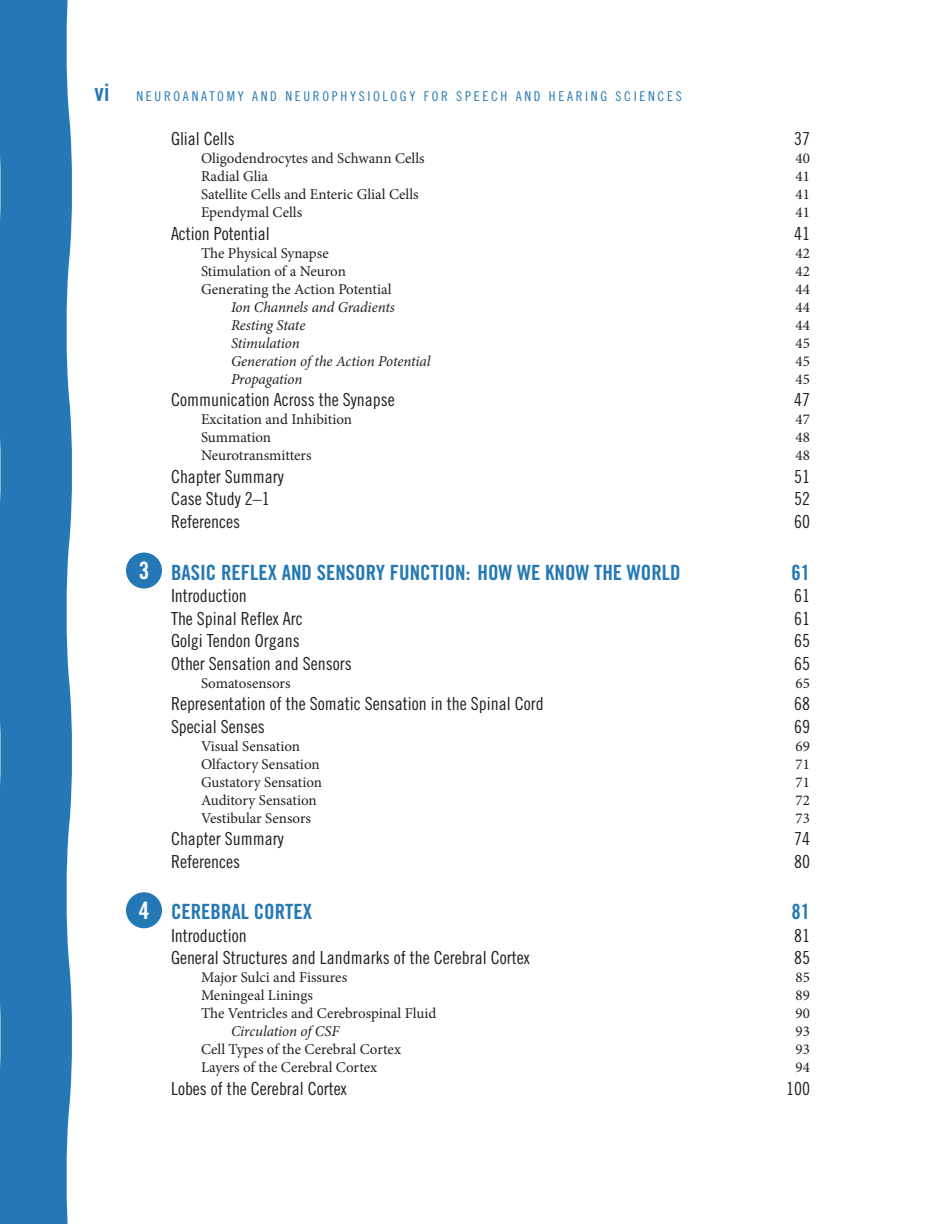
<style>
.page{position:relative;width:936px;height:1224px;background:#fff}
.page>*{position:absolute;margin:0;border:0;box-sizing:border-box;transform-origin:0 0}
.t1{font:24px "Trade Gothic Bold Cond Twenty";color:#2378b5}
.t2{font:21px "Trade Gothic Bold Cond Twenty";color:#2378b5}
.t3{font:18px "Trade Gothic Cond Eighteen";color:#231f20}
.t4{font:15px "Minion Pro";color:#231f20}
.t5{font:italic 15px "Minion Pro";letter-spacing:-.01em;color:#231f20}
.t6{font:13.5px "Trade Gothic Cond Eighteen";letter-spacing:.2em;color:#2378b5}
.s1{font-family:"Trade Gothic Cond Eighteen";font-size:13.5px}
.s2{font-size:24px;color:#fff}
</style>
<div class="page">
<div style="left:0;top:0;width:72px;height:1224px;background:#2378b5"></div>
<div style="left:126px;top:553px;width:36px;height:36px;background:#2378b5;border-radius:50%"></div>
<div style="left:126px;top:892px;width:36px;height:36px;background:#2378b5;border-radius:50%"></div>
<h1 class="t1" style="left:94px;top:78px;width:27px">VI <span class="s1">N</span></h1>
<p class="t6" style="left:146px;top:88px;width:354px">eur oanatomy and N eur oph ysi ology for Speech</p>
<p class="t6" style="left:516px;top:88px;width:166px">and Heari ng Sci enc es</p>
<p class="t3" style="left:171px;top:128px;width:65px">Glial Cells</p>
<p class="t3" style="left:794px;top:128px;width:17px">37</p>
<p class="t4" style="left:201px;top:148px;width:225px">Oligodendrocytes and Schwann Cells</p>
<p class="t4" style="left:796px;top:148px;width:16px">40</p>
<p class="t4" style="left:201px;top:166px;width:69px">Radial Glia</p>
<p class="t4" style="left:796px;top:166px;width:16px">41</p>
<p class="t4" style="left:201px;top:184px;width:219px">Satellite Cells and Enteric Glial Cells</p>
<p class="t4" style="left:796px;top:184px;width:16px">41</p>
<p class="t4" style="left:201px;top:202px;width:103px">Ependymal Cells</p>
<p class="t4" style="left:796px;top:202px;width:16px">41</p>
<p class="t3" style="left:171px;top:223px;width:100px">Action Potential</p>
<p class="t3" style="left:794px;top:223px;width:17px">41</p>
<p class="t4" style="left:201px;top:243px;width:129px">The Physical Synapse</p>
<p class="t4" style="left:796px;top:243px;width:16px">42</p>
<p class="t4" style="left:201px;top:261px;width:146px">Stimulation of a Neuron</p>
<p class="t4" style="left:796px;top:261px;width:16px">42</p>
<p class="t4" style="left:201px;top:279px;width:192px">Generating the Action Potential</p>
<p class="t4" style="left:796px;top:279px;width:16px">44</p>
<p class="t5" style="left:231px;top:297px;width:165px">Ion Channels and Gradients</p>
<p class="t4" style="left:796px;top:297px;width:16px">44</p>
<p class="t5" style="left:231px;top:315px;width:76px">Resting State</p>
<p class="t4" style="left:796px;top:315px;width:16px">44</p>
<p class="t5" style="left:231px;top:333px;width:70px">Stimulation</p>
<p class="t4" style="left:796px;top:333px;width:16px">45</p>
<p class="t5" style="left:231px;top:351px;width:201px">Generation of the Action Potential</p>
<p class="t4" style="left:796px;top:351px;width:16px">45</p>
<p class="t5" style="left:231px;top:369px;width:73px">Propagation</p>
<p class="t4" style="left:796px;top:369px;width:16px">45</p>
<p class="t3" style="left:171px;top:389px;width:225px">Communication Across the Synapse</p>
<p class="t3" style="left:794px;top:389px;width:17px">47</p>
<p class="t4" style="left:201px;top:409px;width:153px">Excitation and Inhibition</p>
<p class="t4" style="left:796px;top:409px;width:16px">47</p>
<p class="t4" style="left:201px;top:427px;width:72px">Summation</p>
<p class="t4" style="left:796px;top:427px;width:16px">48</p>
<p class="t4" style="left:201px;top:445px;width:112px">Neurotransmitters</p>
<p class="t4" style="left:796px;top:445px;width:16px">48</p>
<p class="t3" style="left:171px;top:466px;width:114px">Chapter Summary</p>
<p class="t3" style="left:794px;top:466px;width:17px">51</p>
<p class="t3" style="left:171px;top:488px;width:100px">Case Study 2–1</p>
<p class="t3" style="left:794px;top:488px;width:17px">52</p>
<p class="t3" style="left:171px;top:511px;width:71px">References</p>
<p class="t3" style="left:794px;top:511px;width:17px">60</p>
<h2 class="t2" style="left:139px;top:559px;width:543px"><span class="s2">3</span> BASIC REFLEX AND SENSORY FUNCTION: HOW WE KNOW THE WORLD</h2>
<h2 class="t2" style="left:791px;top:559px;width:20px">61</h2>
<p class="t3" style="left:171px;top:585px;width:77px">Introduction</p>
<p class="t3" style="left:794px;top:585px;width:17px">61</p>
<p class="t3" style="left:171px;top:607px;width:133px">The Spinal Reflex Arc</p>
<p class="t3" style="left:794px;top:607px;width:17px">61</p>
<p class="t3" style="left:171px;top:630px;width:130px">Golgi Tendon Organs</p>
<p class="t3" style="left:794px;top:630px;width:17px">65</p>
<p class="t3" style="left:171px;top:652px;width:182px">Other Sensation and Sensors</p>
<p class="t3" style="left:794px;top:652px;width:17px">65</p>
<p class="t4" style="left:201px;top:673px;width:91px">Somatosensors</p>
<p class="t4" style="left:796px;top:673px;width:16px">65</p>
<p class="t3" style="left:171px;top:693px;width:374px">Representation of the Somatic Sensation in the Spinal Cord</p>
<p class="t3" style="left:794px;top:693px;width:17px">68</p>
<p class="t3" style="left:171px;top:715px;width:95px">Special Senses</p>
<p class="t3" style="left:794px;top:715px;width:17px">69</p>
<p class="t4" style="left:201px;top:736px;width:101px">Visual Sensation</p>
<p class="t4" style="left:796px;top:736px;width:16px">69</p>
<p class="t4" style="left:201px;top:754px;width:120px">Olfactory Sensation</p>
<p class="t4" style="left:796px;top:754px;width:16px">71</p>
<p class="t4" style="left:201px;top:772px;width:123px">Gustatory Sensation</p>
<p class="t4" style="left:796px;top:772px;width:16px">71</p>
<p class="t4" style="left:201px;top:790px;width:117px">Auditory Sensation</p>
<p class="t4" style="left:796px;top:790px;width:16px">72</p>
<p class="t4" style="left:201px;top:808px;width:112px">Vestibular Sensors</p>
<p class="t4" style="left:796px;top:808px;width:16px">73</p>
<p class="t3" style="left:171px;top:828px;width:114px">Chapter Summary</p>
<p class="t3" style="left:794px;top:828px;width:17px">74</p>
<p class="t3" style="left:171px;top:850px;width:71px">References</p>
<p class="t3" style="left:794px;top:850px;width:17px">80</p>
<h2 class="t2" style="left:139px;top:899px;width:175px"><span class="s2">4</span> CEREBRAL CORTEX</h2>
<h2 class="t2" style="left:791px;top:899px;width:20px">81</h2>
<p class="t3" style="left:171px;top:925px;width:77px">Introduction</p>
<p class="t3" style="left:794px;top:925px;width:17px">81</p>
<p class="t3" style="left:171px;top:947px;width:360px">General Structures and Landmarks of the Cerebral Cortex</p>
<p class="t3" style="left:794px;top:947px;width:17px">85</p>
<p class="t4" style="left:201px;top:967px;width:148px">Major Sulci and Fissures</p>
<p class="t4" style="left:796px;top:967px;width:16px">85</p>
<p class="t4" style="left:201px;top:985px;width:113px">Meningeal Linings</p>
<p class="t4" style="left:796px;top:985px;width:16px">89</p>
<p class="t4" style="left:201px;top:1003px;width:237px">The Ventricles and Cerebrospinal Fluid</p>
<p class="t4" style="left:796px;top:1003px;width:16px">90</p>
<p class="t5" style="left:231px;top:1021px;width:110px">Circulation of CSF</p>
<p class="t4" style="left:796px;top:1021px;width:16px">93</p>
<p class="t4" style="left:201px;top:1039px;width:202px">Cell Types of the Cerebral Cortex</p>
<p class="t4" style="left:796px;top:1039px;width:16px">93</p>
<p class="t4" style="left:201px;top:1057px;width:178px">Layers of the Cerebral Cortex</p>
<p class="t4" style="left:796px;top:1057px;width:16px">94</p>
<p class="t3" style="left:171px;top:1078px;width:177px">Lobes of the Cerebral Cortex</p>
<p class="t3" style="left:786px;top:1078px;width:25px">100</p>
</div>
